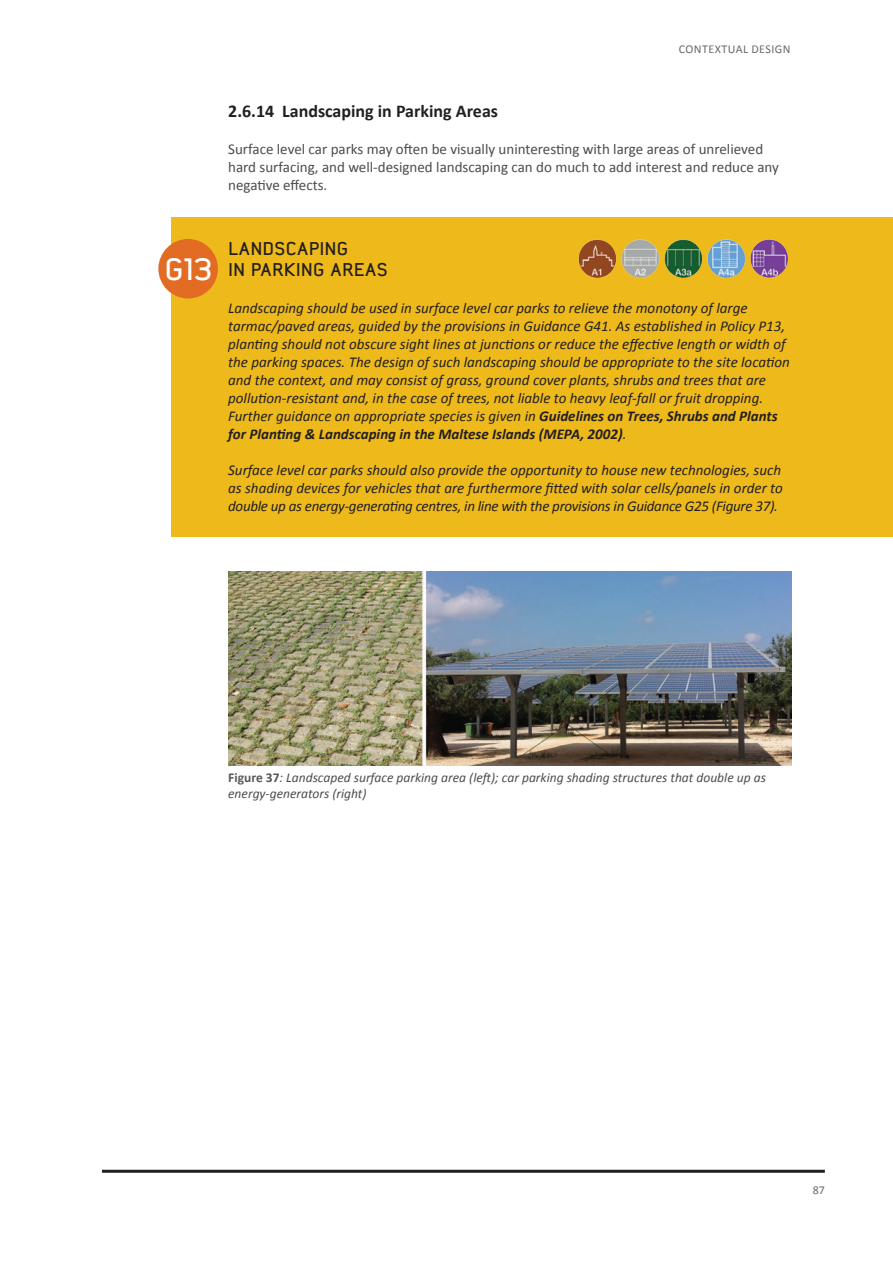
<style>
.page{position:relative;width:893px;height:1263px;background:#fff}
.page>*{position:absolute;margin:0;border:0;box-sizing:border-box;transform-origin:0 0}
.t1{font:700 30px "Nordstern Demo";color:#fff}
.Subtitle{font:700 18px "Calibri";color:#231f20}
.Title_yellow_box{font:700 18px "Nordstern Demo";color:#231f20}
.Text_yellow_box{font:italic 15px/18px "Calibri";color:#231f20}
.Text{font:15px/18px "Calibri";color:#4b4c4d}
.t2{font:italic 13.5px/16.2px "Calibri";color:#4b4c4d}
.t3{font:12px "Calibri";letter-spacing:.04em;color:#69696c}
.s1{font-weight:700}
.s2{font-weight:700;font-style:normal;color:#57585a}
</style>
<div class="page">
<hr style="left:102px;top:1170px;width:723px;height:3px;background:#231f20">
<div style="left:172px;top:218px;width:721px;height:319px;background:#eeb91b"></div>
<div style="left:158px;top:239px;width:60px;height:59px;background:#e36c25;border-radius:50%"></div>
<img style="left:228px;top:572px;width:563px;height:194px">
<img style="left:578px;top:239px;width:211px;height:39px">
<p class="t3" style="left:679px;top:41px;width:113px">CONTEXTUAL DESIGN</p>
<p class="Subtitle" style="left:228px;top:99px;width:271px">2.6.14 Landscaping in Parking Areas</p>
<p class="Text" style="left:228px;top:140px;width:552px">Surface level car parks may often be visually uninteresting with large areas of unrelieved hard surfacing, and well-designed landscaping can do much to add interest and reduce any negative effects.</p>
<p class="t1" style="left:164px;top:251px;width:51px">G13</p>
<p class="Title_yellow_box" style="left:228px;top:237px;width:122px">LANDSCAPING</p>
<p class="Title_yellow_box" style="left:228px;top:259px;width:161px">IN PARKING AREAS</p>
<p class="Text_yellow_box" style="left:228px;top:299px;width:563px">Landscaping should be used in surface level car parks to relieve the monotony of large tarmac/paved areas, guided by the provisions in Guidance G41. As established in Policy P13, planting should not obscure sight lines at junctions or reduce the effective length or width of the parking spaces. The design of such landscaping should be appropriate to the site location and the context, and may consist of grass, ground cover plants, shrubs and trees that are pollution-resistant and, in the case of trees, not liable to heavy leaf-fall or fruit dropping.<br>Further guidance on appropriate species is given in <span class="s1">Guidelines on Trees, Shrubs and Plants for Planting &amp; Landscaping in the Maltese Islands (MEPA, 2002)</span>.</p>
<p class="Text_yellow_box" style="left:228px;top:461px;width:556px;text-align:justify">Surface level car parks should also provide the opportunity to house new technologies, such as shading devices for vehicles that are furthermore fitted with solar cells/panels in order to double up as energy-generating centres, in line with the provisions in Guidance G25 (Figure 37).</p>
<p class="t2" style="left:228px;top:769px;width:539px"><span class="s2">Figure 37</span>: Landscaped surface parking area (left); car parking shading structures that double up as energy-generators (right)</p>
<p class="t3" style="left:813px;top:1182px;width:14px">87</p>
</div>
